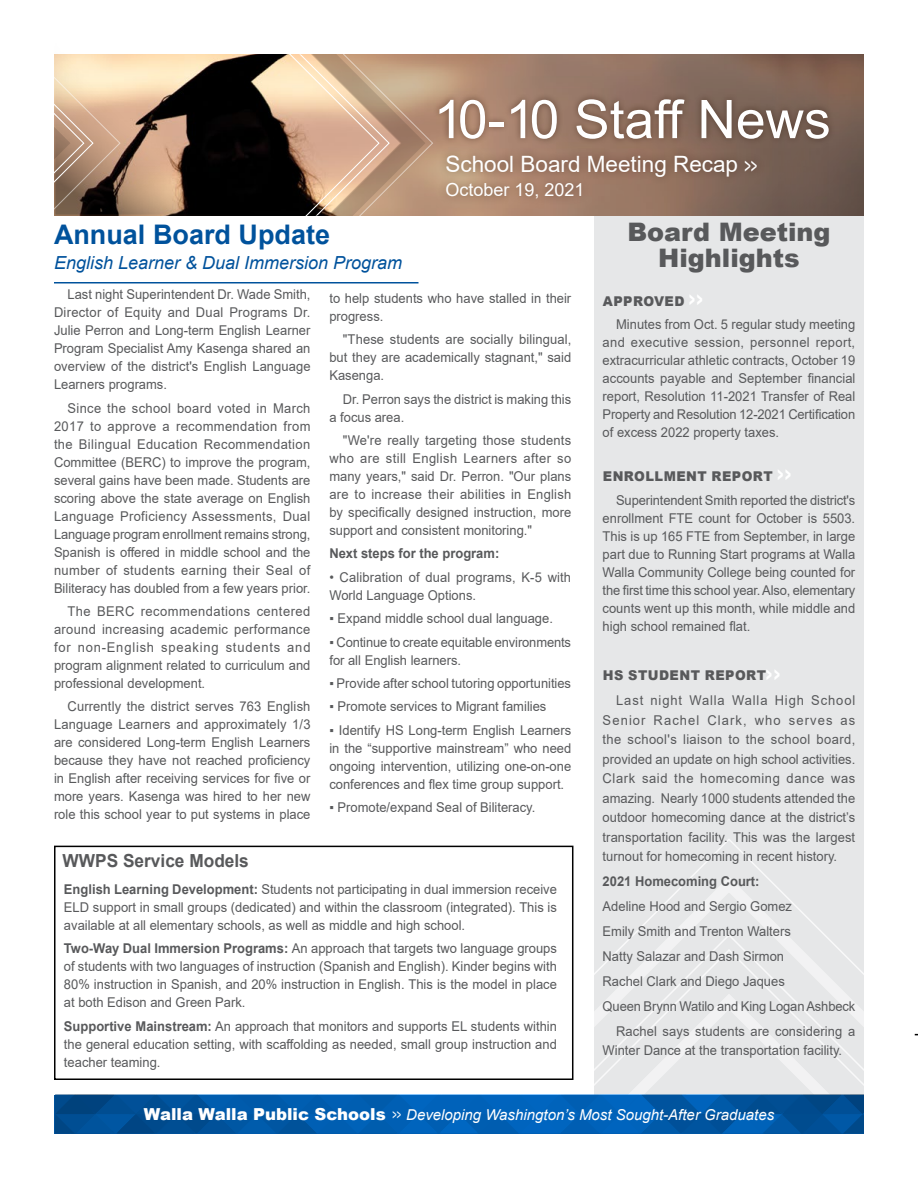
<style>
.page{position:relative;width:918px;height:1188px;background:#fff}
.page>*{position:absolute;margin:0;border:0;box-sizing:border-box;transform-origin:0 0}
.t1{font:53.25px "Arial";color:#fff}
.t2{font:700 27px "Arial";color:#00529c}
.t3{font:900 25.5px/25.5px "Arial";color:#58595b;text-align:center}
.t4{font:22.5px "Arial";color:#fff}
.t5{font:italic 18px "Arial";color:#00529c}
.t6{font:700 18px "Arial";color:#58595b;scale:.96 1}
.t7{font:18px "Arial";color:#fff}
.t8{font:italic 15px "Arial";color:#fff}
.t9{font:13.5px/18px "Arial";color:#58595b;text-align:justify;scale:.96 1}
.t10{font:13.5px/24.9px "Arial";letter-spacing:.07em;color:#58595b;scale:.96 1}
.t11{font:700 13.5px "Arial";color:#58595b;scale:.96 1}
.s1{font-weight:700}
.s2{font-weight:900}
.s3{font-weight:900;font-size:18px;color:#fff}
.s4{font-weight:900;font-style:normal;font-size:16.5px}
.s5{font-style:normal}
</style>
<div class="page">
<div style="left:54px;top:846px;width:519px;height:234px;border:2px solid #000"></div>
<div style="left:594px;top:211px;width:270px;height:891px;background:#e6e7e8"></div>
<svg style="left:594px;top:839px;width:270px;height:154px"></svg>
<svg style="left:434px;top:54px;width:430px;height:162px;background:#896d5d"></svg>
<svg style="left:55px;top:993px;width:809px;height:102px"></svg>
<svg style="left:54px;top:1095px;width:810px;height:39px;background:#0058a6"></svg>
<div style="left:438px;top:146px;width:327px;height:61px;background:#371e10;opacity:.5"></div>
<div style="left:433px;top:92px;width:402px;height:54px;background:#371e10;opacity:.5"></div>
<svg style="left:280px;top:54px;width:154px;height:162px;background:#be9d82"></svg>
<svg style="left:121px;top:54px;width:159px;height:162px;background:#5e4f41"></svg>
<svg style="left:54px;top:54px;width:67px;height:162px;background:#b59980"></svg>
<hr style="left:54px;top:282px;width:364px;height:2px;background:#00529c">
<h1 class="t1" style="left:434px;top:83px;width:399px">10-10 Staff News</h1>
<h3 class="t4" style="left:446px;top:148px;width:314px">School Board Meeting Recap &gt;&gt;</h3>
<h3 class="t7" style="left:446px;top:177px;width:141px">October 19, 2021</h3>
<h2 class="t2" style="left:54px;top:216px;width:278px">Annual Board Update</h2>
<h3 class="t5" style="left:54px;top:251px;width:350px">English Learner &amp; Dual Immersion Program</h3>
<p class="t9" style="left:54px;top:285px;width:269px;text-indent:14px">Last night Superintendent Dr. Wade Smith, Director of Equity and Dual Programs Dr.<br>Julie Perron and Long-term English Learner Program Specialist Amy Kasenga shared an overview of the district's English Language Learners programs.</p>
<p class="t9" style="left:54px;top:399px;width:269px;text-indent:14px">Since the school board voted in March 2017 to approve a recommendation from the Bilingual Education Recommendation Committee (BERC) to improve the program, several gains have been made. Students are scoring above the state average on English Language Proficiency Assessments, Dual Language program enrollment remains strong, Spanish is offered in middle school and the number of students earning their Seal of Biliteracy has doubled from a few years prior.</p>
<p class="t9" style="left:54px;top:602px;width:269px;text-indent:14px">The BERC recommendations centered around increasing academic performance for non-English speaking students and program alignment related to curriculum and professional development.</p>
<p class="t9" style="left:54px;top:698px;width:269px;text-indent:14px">Currently the district serves 763 English Language Learners and approximately 1/3 are considered Long-term English Learners because they have not reached proficiency in English after receiving services for five or more years. Kasenga was hired to her new role this school year to put systems in place</p>
<p class="t9" style="left:329px;top:289px;width:253px">to help students who have stalled in their progress.</p>
<p class="t9" style="left:329px;top:330px;width:254px;text-indent:14px">"These students are socially bilingual, but they are academically stagnant," said Kasenga.</p>
<p class="t9" style="left:329px;top:390px;width:253px;text-indent:14px">Dr. Perron says the district is making this a focus area.</p>
<p class="t9" style="left:329px;top:431px;width:254px;text-indent:14px">"We're really targeting those students who are still English Learners after so many years," said Dr. Perron. "Our plans are to increase their abilities in English by specifically designed instruction, more support and consistent monitoring."</p>
<p class="t11" style="left:329px;top:544px;width:179px">Next steps for the program:</p>
<p class="t9" style="left:329px;top:568px;width:253px">• Calibration of dual programs, K-5 with<br>World Language Options.</p>
<p class="t9" style="left:329px;top:609px;width:234px">▪ Expand middle school dual language.</p>
<p class="t9" style="left:329px;top:633px;width:253px">▪ Continue to create equitable environments for all English learners.</p>
<p class="t9" style="left:329px;top:674px;width:253px">▪ Provide after school tutoring opportunities</p>
<p class="t9" style="left:329px;top:698px;width:228px">▪ Promote services to Migrant families</p>
<p class="t9" style="left:329px;top:721px;width:253px">▪ Identify HS Long-term English Learners in the “supportive mainstream” who need ongoing intervention, utilizing one-on-one conferences and flex time group support.</p>
<p class="t9" style="left:329px;top:798px;width:216px">▪ Promote/expand Seal of Biliteracy.</p>
<h3 class="t6" style="left:63px;top:848px;width:196px">WWPS Service Models</h3>
<p class="t9" style="left:64px;top:880px;width:515px"><span class="s1">English Learning Development:</span> Students not participating in dual immersion receive ELD support in small groups (dedicated) and within the classroom (integrated). This is available at all elementary schools, as well as middle and high school.</p>
<p class="t9" style="left:64px;top:940px;width:515px"><span class="s1">Two-Way Dual Immersion Programs:</span> An approach that targets two language groups of students with two languages of instruction (Spanish and English). Kinder begins with 80% instruction in Spanish, and 20% instruction in English. This is the model in place at both Edison and Green Park.</p>
<p class="t9" style="left:64px;top:1017px;width:515px"><span class="s1">Supportive Mainstream:</span> An approach that monitors and supports EL students within the general education setting, with scaffolding as needed, small group instruction and teacher teaming.</p>
<h3 class="t3" style="left:627px;top:218px;width:205px">Board Meeting<br>Highlights</h3>
<p class="t9" style="left:616px;top:289px;width:251px;line-height:23.4px;text-indent:-13px"><span class="s2">APPROVED</span> <span class="s3">&gt; &gt;<br></span>Minutes from Oct. 5 regular study meeting</p>
<p class="t9" style="left:603px;top:333px;width:265px">and executive session, personnel report, extracurricular athletic contracts, October 19 accounts payable and September financial report, Resolution 11-2021 Transfer of Real Property and Resolution 12-2021 Certification of excess 2022 property taxes.</p>
<p class="t9" style="left:616px;top:465px;width:251px;line-height:23.4px;text-indent:-13px"><span class="s2">ENROLLMENT REPORT</span> <span class="s3">&gt; &gt;<br></span>Superintendent Smith reported the district's</p>
<p class="t9" style="left:603px;top:509px;width:265px">enrollment FTE count for October is 5503.<br>This is up 165 FTE from September, in large part due to Running Start programs at Walla Walla Community College being counted for the first time this school year. Also, elementary counts went up this month, while middle and high school remained flat.</p>
<p class="t10" style="left:616px;top:663px;width:251px;text-indent:-13px"><span class="s2">HS STUDENT REPORT</span><span class="s3">&gt; &gt;<br></span>Last night Walla Walla High School</p>
<p class="t9" style="left:603px;top:710px;width:265px;line-height:19.5px">Senior Rachel Clark, who serves as the school's liaison to the school board, provided an update on high school activities.<br>Clark said the homecoming dance was amazing. Nearly 1000 students attended the outdoor homecoming dance at the district’s transportation facility. This was the largest turnout for homecoming in recent history.</p>
<p class="t11" style="left:603px;top:872px;width:165px">2021 Homecoming Court:</p>
<p class="t9" style="left:603px;top:897px;width:199px">Adeline Hood and Sergio Gomez</p>
<p class="t9" style="left:603px;top:922px;width:198px">Emily Smith and Trenton Walters</p>
<p class="t9" style="left:603px;top:947px;width:191px">Natty Salazar and Dash Sirmon</p>
<p class="t9" style="left:603px;top:972px;width:191px">Rachel Clark and Diego Jaques</p>
<p class="t9" style="left:603px;top:997px;width:265px">Queen Brynn Watilo and King Logan Ashbeck</p>
<p class="t9" style="left:616px;top:1022px;width:251px">Rachel says students are considering a</p>
<p class="t9" style="left:603px;top:1041px;width:251px">Winter Dance at the transportation facility.</p>
<p class="t8" style="left:144px;top:1105px;width:632px"><span class="s4">Walla Walla Public Schools</span> <span class="s5">&gt;&gt;</span> Developing Washington’s Most Sought-After Graduates</p>
</div>
